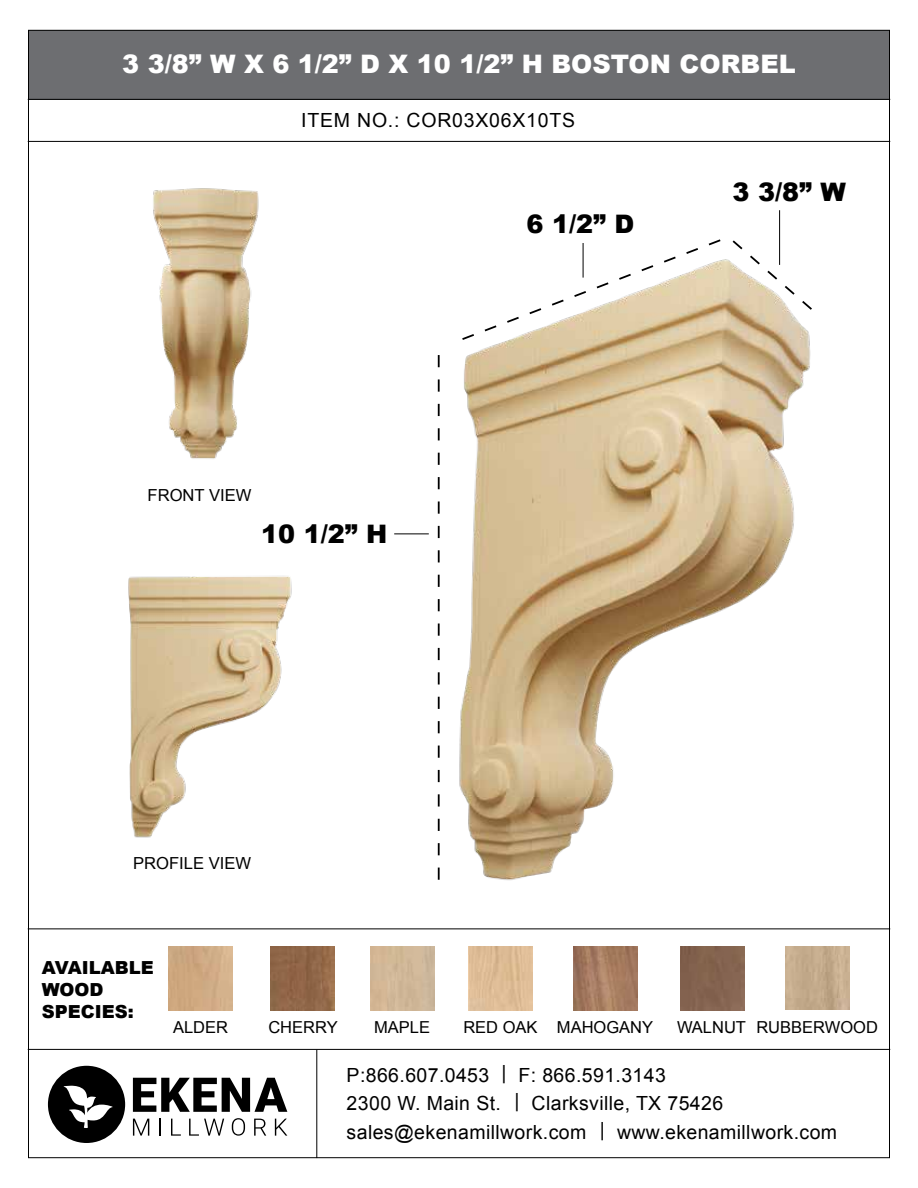
<style>
.page{position:relative;width:918px;height:1188px;background:#fff}
.page>*{position:absolute;margin:0;border:0;box-sizing:border-box;transform-origin:0 0}
.t1{font:900 25.5px "Arial";color:#fff}
.t2{font:900 25.5px "Arial";color:#000}
.t3{font:19.5px/28.5px "Arial";letter-spacing:.02em;color:#000}
.t4{font:19.5px "Arial";letter-spacing:.04em;color:#000}
.t5{font:900 18px/21.6px "Arial";color:#000}
.t6{font:16.65px "Arial";color:#000}
.t7{font:16.5px "Arial";color:#000}
</style>
<div class="page">
<div style="left:28px;top:30px;width:862px;height:70px;background:#6d6e71"></div>
<svg style="left:48px;top:1066px;width:77px;height:77px"></svg>
<svg style="left:133px;top:1078px;width:154px;height:34px"></svg>
<svg style="left:133px;top:1119px;width:16px;height:17px"></svg>
<svg style="left:159px;top:1119px;width:2px;height:17px"></svg>
<svg style="left:171px;top:1119px;width:10px;height:17px"></svg>
<svg style="left:189px;top:1119px;width:35px;height:17px"></svg>
<svg style="left:232px;top:1118px;width:13px;height:18px"></svg>
<svg style="left:254px;top:1119px;width:12px;height:17px"></svg>
<svg style="left:275px;top:1119px;width:12px;height:17px"></svg>
<hr style="left:28px;top:1049px;width:862px;height:1px;background:#000">
<hr style="left:28px;top:928px;width:862px;height:1px;background:#000">
<hr style="left:28px;top:141px;width:862px;height:1px;background:#000">
<hr style="left:28px;top:99px;width:862px;height:1px;background:#000">
<hr style="left:316px;top:1050px;width:1px;height:108px;background:#000">
<img style="left:271px;top:946px;width:64px;height:64px">
<img style="left:469px;top:946px;width:63px;height:64px">
<img style="left:785px;top:946px;width:64px;height:64px">
<img style="left:573px;top:946px;width:64px;height:64px">
<div style="left:681px;top:946px;width:64px;height:64px;background:#84634f"></div>
<img style="left:459px;top:259px;width:352px;height:622px">
<img style="left:153px;top:188px;width:106px;height:271px">
<img style="left:128px;top:576px;width:164px;height:262px">
<svg style="left:438px;top:355px;width:2px;height:525px"></svg>
<svg style="left:460px;top:239px;width:263px;height:102px"></svg>
<svg style="left:731px;top:239px;width:81px;height:73px"></svg>
<hr style="left:394px;top:534px;width:35px;height:1px;background:#000">
<hr style="left:583px;top:243px;width:1px;height:35px;background:#000">
<hr style="left:779px;top:210px;width:1px;height:55px;background:#000">
<h1 class="t1" style="left:122px;top:45px;width:675px">3 3/8” W X 6 1/2” D X 10 1/2” H BOSTON CORBEL</h1>
<p class="t4" style="left:301px;top:108px;width:275px">ITEM NO.: COR03X06X10TS</p>
<h1 class="t2" style="left:527px;top:205px;width:109px">6 1/2” D</h1>
<h1 class="t2" style="left:733px;top:174px;width:115px">3 3/8” W</h1>
<p class="t6" style="left:148px;top:485px;width:105px">FRONT VIEW</p>
<h1 class="t2" style="left:261px;top:516px;width:128px">10 1/2” H</h1>
<p class="t6" style="left:133px;top:853px;width:120px">PROFILE VIEW</p>
<p class="t5" style="left:42px;top:957px;width:114px">AVAILABLE<br>WOOD<br>SPECIES:</p>
<p class="t7" style="left:173px;top:1016px;width:57px">ALDER</p>
<p class="t7" style="left:268px;top:1016px;width:71px">CHERRY</p>
<p class="t7" style="left:374px;top:1016px;width:57px">MAPLE</p>
<p class="t7" style="left:463px;top:1016px;width:76px">RED OAK</p>
<p class="t7" style="left:756px;top:1016px;width:123px">RUBBERWOOD</p>
<p class="t3" style="left:347px;top:1061px;width:492px">P:866.607.0453 | F: 866.591.3143<br>2300 W. Main St. | Clarksville, TX 75426 sales@ekenamillwork.com | www.ekenamillwork.com</p>
<p class="t7" style="left:557px;top:1016px;width:98px">MAHOGANY</p>
<p class="t7" style="left:677px;top:1016px;width:71px">WALNUT</p>
</div>
